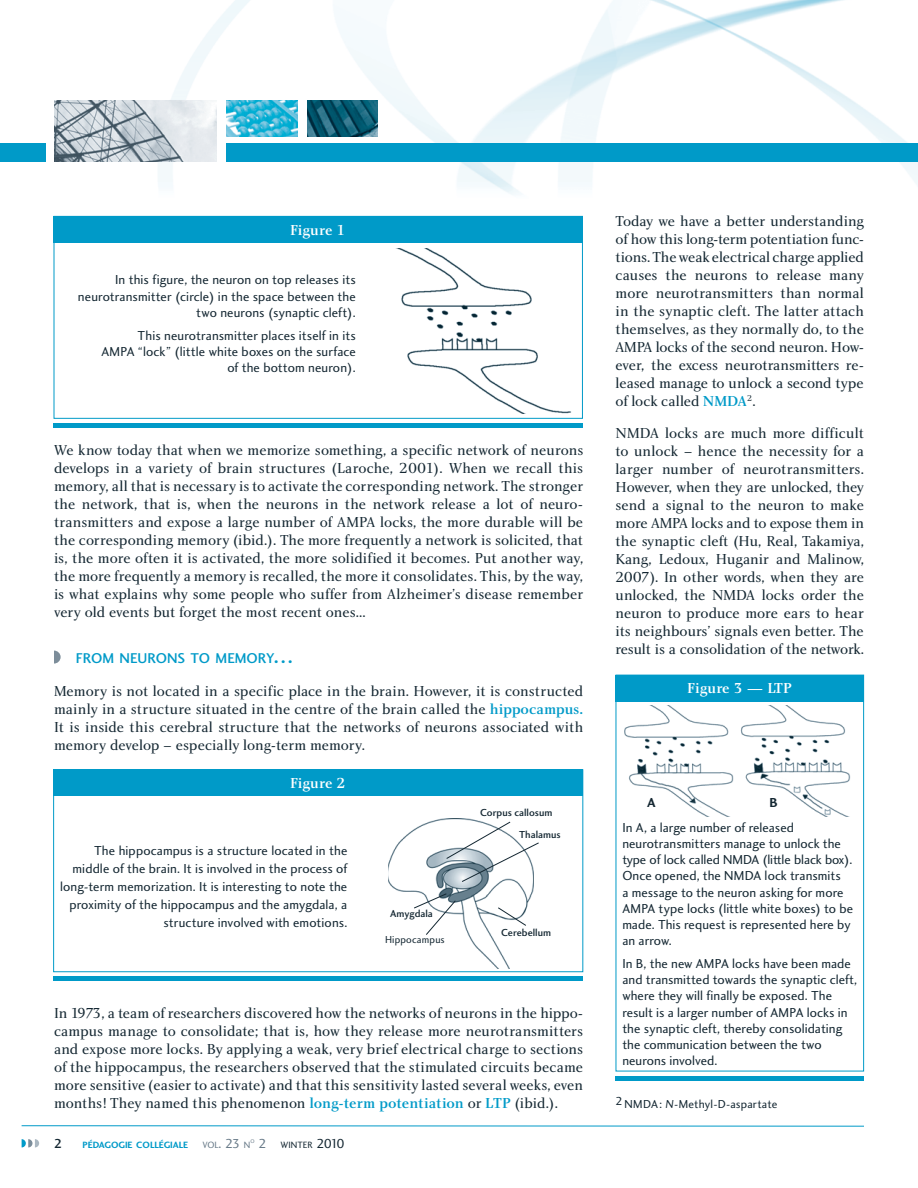
<style>
.page{position:relative;width:918px;height:1188px;background:#fff}
.page>*{position:absolute;margin:0;border:0;box-sizing:border-box;transform-origin:0 0}
.t1{font:15px/18px "Charlotte Book Plain";letter-spacing:-.005em;color:#142732;text-align:justify}
.t2{font:15px "Charlotte Medium Plain";color:#fff}
.t3{font:14.7px "Charlotte Sans Medium Plain";color:#009ac8}
.t4{font:13.5px/16.2px "Charlotte Sans Book Plain";letter-spacing:.005em;color:#142732;text-align:right}
.t5{font:13.5px "Charlotte Sans Bold Plain";color:#142732}
.t6{font:13.5px "Charlotte Sans Medium Plain";color:#142732}
.t7{font:12px "Charlotte Sans Book Plain";letter-spacing:.01em;color:#142732}
.t8{font:10.5px/22.4px "Charlotte Sans Medium Plain";color:#142732}
.t9{font:10.5px "Charlotte Sans Book Plain";letter-spacing:.02em;color:#142732}
.t10{font:9.45px "Charlotte Sans Bold Plain";color:#009ac8}
.t11{font:9.45px "Charlotte Sans Book Plain";color:#142732}
.t12{font:9.45px "Charlotte Sans Book Plain";color:#687a88}
.t13{font:5.55px "Charlotte Sans Book Plain";color:#687a88}
.s1{font-size:21px}
.s2{font-family:"Charlotte Medium Plain";color:#009ac8}
.s3{font-size:13.5px}
.s4{font-size:13.5px;color:#687a88}
.s5{font-family:"Charlotte Sans Book Italic Plain"}
</style>
<div class="page">
<img style="left:0;top:0;width:918px;height:195px">
<img style="left:55px;top:101px;width:162px;height:61px">
<img style="left:227px;top:101px;width:70px;height:36px">
<img style="left:307px;top:101px;width:71px;height:36px">
<hr style="left:22px;top:1125px;width:842px;height:2px;background:#009ac8">
<div style="left:227px;top:144px;width:691px;height:18px;background:#009ac8"></div>
<div style="left:0;top:144px;width:46px;height:18px;background:#009ac8"></div>
<svg style="left:22px;top:1139px;width:17px;height:9px"></svg>
<hr style="left:53px;top:977px;width:530px;height:4px;background:#009ac8">
<img style="left:624px;top:705px;width:227px;height:111px">
<div style="left:616px;top:1076px;width:248px;height:5px;background:#009ac8"></div>
<svg style="left:53px;top:215px;width:531px;height:757px"></svg>
<div style="left:616px;top:675px;width:248px;height:27px;background:#009ac8"></div>
<p class="t2" style="left:290px;top:224px;width:57px">Figure 1</p>
<p class="t4" style="left:78px;top:273px;width:279px">In this figure, the neuron on top releases its neurotransmitter (circle) in the space between the two neurons (synaptic cleft).</p>
<p class="t4" style="left:101px;top:328px;width:256px">This neurotransmitter places itself in its<br>AMPA “lock” (little white boxes on the surface of the bottom neuron).</p>
<p class="t1" style="left:54px;top:443px;width:531px">We know today that when we memorize something, a specific network of neurons develops in a variety of brain structures (Laroche, 2001). When we recall this memory, all that is necessary is to activate the corresponding network. The stronger the network, that is, when the neurons in the network release a lot of neuro&shy;transmitters and expose a large number of AMPA locks, the more durable will be the corresponding memory (ibid.). The more frequently a network is solicited, that is, the more often it is activated, the more solidified it becomes. Put another way, the more frequently a memory is recalled, the more it consolidates. This, by the way, is what explains why some people who suffer from Alzheimer’s disease remember very old events but forget the most recent ones...</p>
<p class="t3" style="left:76px;top:652px;width:220px">FROM NEURONS TO MEMORY<span class="s1">…</span></p>
<p class="t1" style="left:54px;top:683px;width:531px">Memory is not located in a specific place in the brain. However, it is constructed mainly in a structure situated in the centre of the brain called the <span class="s2">hippocampus.<br></span>It is inside this cerebral structure that the networks of neurons associated with memory develop – especially long-term memory.</p>
<p class="t2" style="left:290px;top:777px;width:57px">Figure 2</p>
<p class="t4" style="left:60px;top:842px;width:289px;line-height:18px">The hippocampus is a structure located in the middle of the brain. It is involved in the process of long-term memorization. It is interesting to note the proximity of the hippocampus and the amygdala, a structure involved with emotions.</p>
<p class="t8" style="left:390px;top:904px;width:44px">Amygdala</p>
<p class="t9" style="left:385px;top:936px;width:61px">Hippocampus</p>
<p class="t8" style="left:519px;top:802px;width:43px;text-indent:-39px">Corpus callosum<br>Thalamus</p>
<p class="t8" style="left:501px;top:923px;width:51px">Cerebellum</p>
<p class="t1" style="left:54px;top:1005px;width:531px">In 1973, a team of researchers discovered how the networks of neurons in the hippo&shy;campus manage to consolidate; that is, how they release more neurotransmitters and expose more locks. By applying a weak, very brief electrical charge to sections of the hippocampus, the researchers observed that the stimulated circuits became more sensitive (easier to activate) and that this sensitivity lasted several weeks, even months! They named this phenomenon <span class="s2">long-term potentiation</span> or <span class="s2">LTP</span> (ibid.).</p>
<p class="t6" style="left:54px;top:1138px;width:10px">2</p>
<p class="t10" style="left:82px;top:1141px;width:107px">PÉDAGOGIE COLLÉGIALE</p>
<p class="t12" style="left:202px;top:1141px;width:49px">VOL<span class="s3">. 23</span> N</p>
<p class="t13" style="left:250px;top:1139px;width:6px">O</p>
<p class="t11" style="left:258px;top:1141px;width:88px"><span class="s4">2</span> WINTER <span class="s3">2010</span></p>
<p class="t1" style="left:616px;top:213px;width:250px">Today we have a better understanding of how this long-term potentiation func&shy;tions. The weak electrical charge applied causes the neurons to release many more neurotransmitters than normal in the synaptic cleft. The latter attach themselves, as they normally do, to the AMPA locks of the second neuron. How&shy;ever, the excess neurotransmitters re&shy;leased manage to unlock a second type of lock called <span class="s2">NMDA</span><sup>2</sup>.</p>
<p class="t1" style="left:616px;top:425px;width:250px">NMDA locks are much more difficult to unlock – hence the necessity for a larger number of neurotransmitters.<br>However, when they are unlocked, they send a signal to the neuron to make more AMPA locks and to expose them in the synaptic cleft (Hu, Real, Takamiya, Kang, Ledoux, Huganir and Malinow, 2007). In other words, when they are unlocked, the NMDA locks order the neuron to produce more ears to hear its neighbours’ signals even better. The result is a consolidation of the network.</p>
<p class="t2" style="left:687px;top:682px;width:106px">Figure 3 — LTP</p>
<p class="t5" style="left:647px;top:798px;width:10px">A</p>
<p class="t5" style="left:769px;top:798px;width:9px">B</p>
<p class="t4" style="left:622px;top:820px;width:232px;text-align:left">In A, a large number of released neurotransmitters manage to unlock the type of lock called NMDA (little black box).<br>Once opened, the NMDA lock transmits<br>a message to the neuron asking for more AMPA type locks (little white boxes) to be made. This request is represented here by an arrow.</p>
<p class="t4" style="left:622px;top:957px;width:236px;text-align:left">In B, the new AMPA locks have been made and transmitted towards the synaptic cleft, where they will finally be exposed. The result is a larger number of AMPA locks in the synaptic cleft, thereby consolidating the communication between the two neurons involved.</p>
<p class="t7" style="left:616px;top:1099px;width:163px">2 NMDA : <span class="s5">N</span>-Methyl-D-aspartate</p>
</div>
